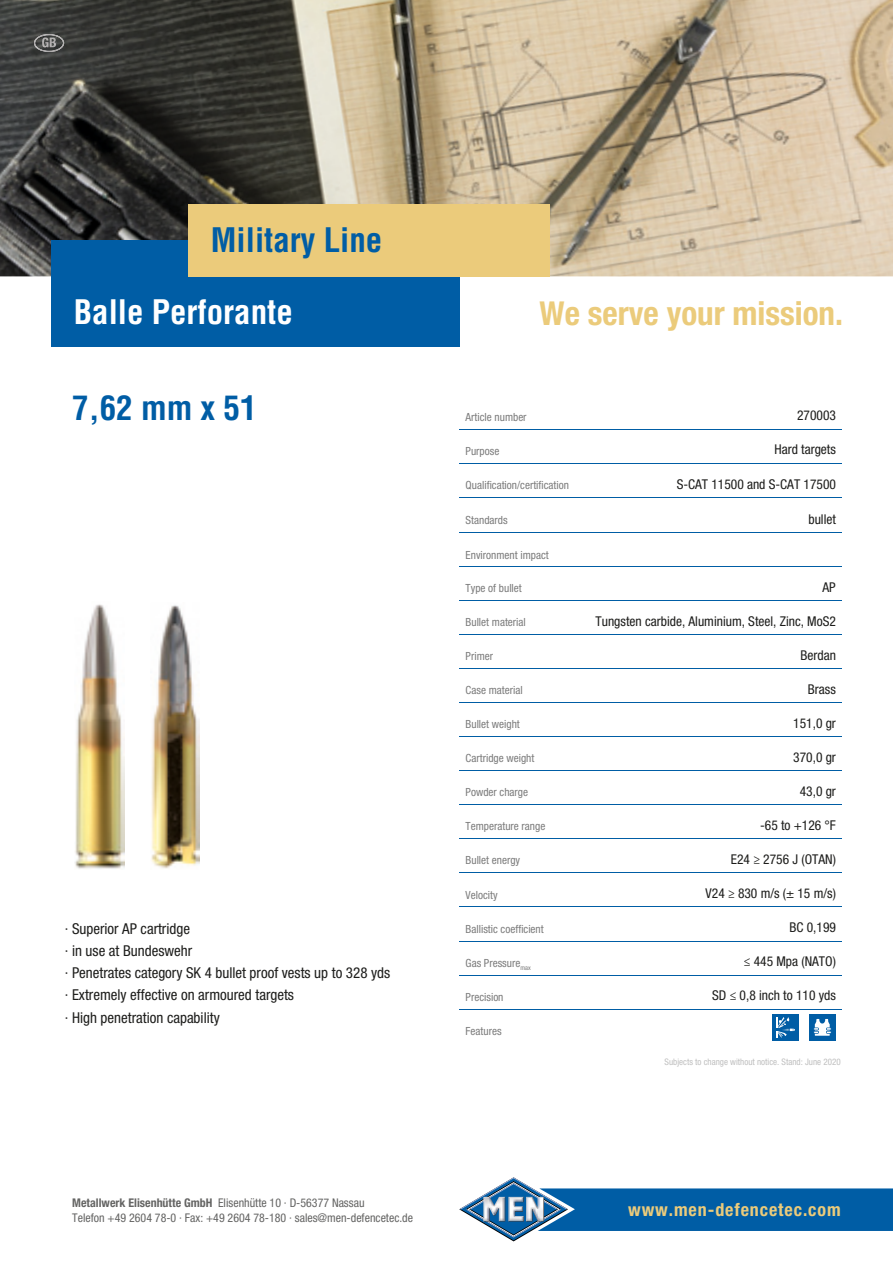
<style>
.page{position:relative;width:893px;height:1263px;background:#fff}
.page>*{position:absolute;margin:0;border:0;box-sizing:border-box;transform-origin:0 0}
.t1{font:700 condensed 33px "Helvetica LT Std";color:#005da5}
.t2{font:700 condensed 33px "Helvetica Neue LT Std";color:#ebcb7b}
.t3{font:700 condensed 33px "Helvetica LT Std";color:#fff}
.t4{font:700 condensed 18px "Helvetica Neue LT Std";letter-spacing:.05em;color:#ebcb7b}
.t5{font:condensed 15px/22.2px "Helvetica Neue LT Std";color:#1d1d1b}
.t6{font:condensed 13.5px "Helvetica Neue LT Std";color:#1d1d1b}
.t7{font:condensed 12px/15px "Helvetica Neue LT Std";color:#646463}
.t8{font:condensed 11.25px "Helvetica Neue LT Std";color:#7c7c7c}
.t9{font:condensed 9px "Helvetica Neue LT Std";color:#bfbfbf}
.s1{font-weight:700}
</style>
<div class="page">
<img style="left:0;top:0;width:893px;height:276px">
<img style="left:34px;top:34px;width:30px;height:18px">
<img style="left:42px;top:37px;width:14px;height:10px">
<hr style="left:459px;top:429px;width:128px;height:1px;background:#005da5">
<hr style="left:587px;top:429px;width:255px;height:1px;background:#005da5">
<hr style="left:459px;top:463px;width:128px;height:1px;background:#005da5">
<hr style="left:587px;top:463px;width:255px;height:1px;background:#005da5">
<hr style="left:459px;top:497px;width:128px;height:1px;background:#005da5">
<hr style="left:587px;top:497px;width:255px;height:1px;background:#005da5">
<hr style="left:459px;top:533px;width:128px;height:1px;background:#005da5">
<hr style="left:587px;top:533px;width:255px;height:1px;background:#005da5">
<hr style="left:459px;top:567px;width:128px;height:1px;background:#005da5">
<hr style="left:587px;top:567px;width:255px;height:1px;background:#005da5">
<hr style="left:459px;top:600px;width:128px;height:1px;background:#005da5">
<hr style="left:587px;top:600px;width:255px;height:1px;background:#005da5">
<hr style="left:459px;top:634px;width:128px;height:1px;background:#005da5">
<hr style="left:587px;top:634px;width:255px;height:1px;background:#005da5">
<hr style="left:459px;top:668px;width:128px;height:1px;background:#005da5">
<hr style="left:587px;top:668px;width:255px;height:1px;background:#005da5">
<hr style="left:459px;top:702px;width:128px;height:1px;background:#005da5">
<hr style="left:587px;top:702px;width:255px;height:1px;background:#005da5">
<hr style="left:459px;top:736px;width:128px;height:1px;background:#005da5">
<hr style="left:587px;top:736px;width:255px;height:1px;background:#005da5">
<hr style="left:459px;top:770px;width:128px;height:1px;background:#005da5">
<hr style="left:587px;top:770px;width:255px;height:1px;background:#005da5">
<hr style="left:459px;top:804px;width:128px;height:1px;background:#005da5">
<hr style="left:587px;top:804px;width:255px;height:1px;background:#005da5">
<hr style="left:459px;top:838px;width:128px;height:1px;background:#005da5">
<hr style="left:587px;top:838px;width:255px;height:1px;background:#005da5">
<hr style="left:459px;top:872px;width:128px;height:1px;background:#005da5">
<hr style="left:587px;top:872px;width:255px;height:1px;background:#005da5">
<hr style="left:459px;top:906px;width:128px;height:1px;background:#005da5">
<hr style="left:587px;top:906px;width:255px;height:1px;background:#005da5">
<hr style="left:459px;top:941px;width:128px;height:1px;background:#005da5">
<hr style="left:587px;top:941px;width:255px;height:1px;background:#005da5">
<hr style="left:459px;top:975px;width:128px;height:1px;background:#005da5">
<hr style="left:587px;top:975px;width:255px;height:1px;background:#005da5">
<hr style="left:459px;top:1009px;width:128px;height:1px;background:#005da5">
<hr style="left:587px;top:1009px;width:255px;height:1px;background:#005da5">
<svg style="left:459px;top:1177px;width:434px;height:64px"></svg>
<div style="left:51px;top:240px;width:408px;height:107px;background:#005da5"></div>
<div style="left:188px;top:204px;width:362px;height:72px;background:#ebcb7b"></div>
<img style="left:151px;top:605px;width:48px;height:264px">
<img style="left:75px;top:604px;width:49px;height:265px">
<div style="left:773px;top:1014px;width:26px;height:26px;background:#005da5"></div>
<svg style="left:776px;top:1017px;width:19px;height:20px"></svg>
<div style="left:809px;top:1014px;width:27px;height:26px;background:#005da5"></div>
<svg style="left:813px;top:1019px;width:18px;height:17px"></svg>
<h1 class="t1" style="left:211px;top:219px;width:173px">Military Line</h1>
<h1 class="t3" style="left:74px;top:291px;width:221px">Balle Perforante</h1>
<h1 class="t1" style="left:72px;top:387px;width:186px">7,62 mm x 51</h1>
<h3 class="t5" style="left:65px;top:917px;width:327px">· Superior AP cartridge<br>· in use at Bundeswehr<br>· Penetrates category SK 4 bullet proof vests up to 328 yds · Extremely effective on armoured targets<br>· High penetration capability</h3>
<p class="t7" style="left:72px;top:1195px;width:342px"><span class="s1">Metallwerk Elisenhütte GmbH</span> Elisenhütte 10 · D-56377 Nassau<br>Telefon +49 2604 78-0 · Fax: +49 2604 78-180 · sales@men-defencetec.de</p>
<h1 class="t2" style="left:540px;top:293px;width:305px">We serve your mission.</h1>
<p class="t8" style="left:466px;top:410px;width:63px">Article number</p>
<p class="t8" style="left:466px;top:444px;width:35px">Purpose</p>
<p class="t8" style="left:466px;top:479px;width:105px">Qualification/certification</p>
<p class="t8" style="left:466px;top:514px;width:44px">Standards</p>
<p class="t8" style="left:466px;top:548px;width:85px">Environment impact</p>
<p class="t8" style="left:466px;top:582px;width:58px">Type of bullet</p>
<p class="t8" style="left:466px;top:616px;width:62px">Bullet material</p>
<p class="t8" style="left:466px;top:650px;width:29px">Primer</p>
<p class="t8" style="left:466px;top:684px;width:59px">Case material</p>
<p class="t8" style="left:466px;top:718px;width:56px">Bullet weight</p>
<p class="t8" style="left:466px;top:752px;width:70px">Cartridge weight</p>
<p class="t8" style="left:466px;top:786px;width:64px">Powder charge</p>
<p class="t8" style="left:466px;top:820px;width:81px">Temperature range</p>
<p class="t8" style="left:466px;top:854px;width:56px">Bullet energy</p>
<p class="t8" style="left:466px;top:888px;width:34px">Velocity</p>
<p class="t8" style="left:466px;top:922px;width:80px">Ballistic coefficient</p>
<p class="t8" style="left:466px;top:956px;width:67px">Gas Pressure<sub>max</sub></p>
<p class="t8" style="left:466px;top:990px;width:39px">Precision</p>
<p class="t8" style="left:466px;top:1024px;width:38px">Features</p>
<p class="t6" style="left:797px;top:408px;width:40px">270003</p>
<p class="t6" style="left:774px;top:442px;width:63px">Hard targets</p>
<p class="t6" style="left:677px;top:476px;width:161px">S-CAT 11500 and S-CAT 17500</p>
<p class="t6" style="left:808px;top:511px;width:29px">bullet</p>
<p class="t6" style="left:822px;top:580px;width:15px">AP</p>
<p class="t6" style="left:596px;top:613px;width:242px">Tungsten carbide, Aluminium, Steel, Zinc, MoS2</p>
<p class="t6" style="left:800px;top:647px;width:37px">Berdan</p>
<p class="t6" style="left:808px;top:681px;width:29px">Brass</p>
<p class="t6" style="left:793px;top:715px;width:44px">151,0 gr</p>
<p class="t6" style="left:793px;top:749px;width:44px">370,0 gr</p>
<p class="t6" style="left:800px;top:783px;width:38px">43,0 gr</p>
<p class="t6" style="left:760px;top:817px;width:77px">-65 to +126 °F</p>
<p class="t6" style="left:731px;top:851px;width:107px">E24 ≥ 2756 J (OTAN)</p>
<p class="t6" style="left:706px;top:885px;width:132px">V24 ≥ 830 m/s (± 15 m/s)</p>
<p class="t6" style="left:789px;top:919px;width:48px">BC 0,199</p>
<p class="t6" style="left:744px;top:953px;width:94px">≤ 445 Mpa (NATO)</p>
<p class="t6" style="left:712px;top:987px;width:125px">SD ≤ 0,8 inch to 110 yds</p>
<p class="t9" style="left:665px;top:1057px;width:178px">Subjects to change without notice. Stand: June 2020</p>
<h2 class="t4" style="left:628px;top:1199px;width:214px">www.men-defencetec.com</h2>
</div>
